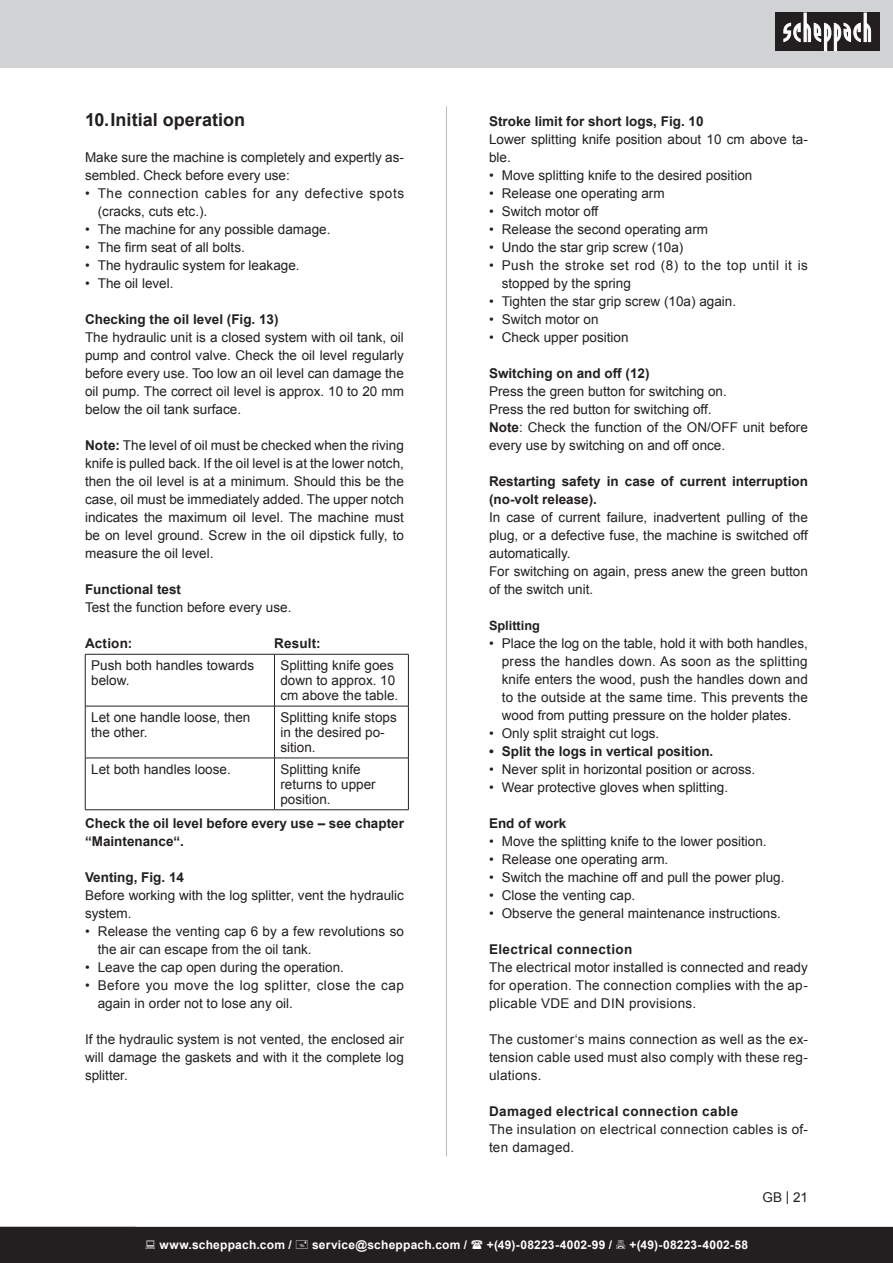
<style>
.page{position:relative;width:893px;height:1263px;background:#fff}
.page>*{position:absolute;margin:0;border:0;box-sizing:border-box;transform-origin:0 0}
.t1{font:700 18px "Arial";color:#231f20}
.t2{font:13.5px/18px "Arial";color:#231f20}
.t3{font:700 13.5px/18px "Arial";color:#231f20}
.t4{font:13.5px/18px "Arial";letter-spacing:.035em;color:#231f20}
.t5{font:13.5px/18px "Arial";letter-spacing:.045em;color:#231f20}
.t6{font:13.5px/18px "Arial";letter-spacing:.02em;color:#231f20}
.t7{font:700 13.5px "Arial";letter-spacing:.03em;color:#231f20}
.t8{font:700 12.75px "Arial";color:#231f20}
.t9{font:700 12px "Arial";letter-spacing:.02em;color:#fff}
.s1{font-weight:700}
</style>
<div class="page">
<div style="left:0;top:0;width:893px;height:67px;background:#d1d2d4"></div>
<div style="left:775px;top:13px;width:105px;height:38px;background:#231f20"></div>
<svg style="left:783px;top:13px;width:88px;height:38px"></svg>
<hr style="left:446px;top:106px;width:1px;height:1051px;background:#b9bdc0">
<hr style="left:85px;top:654px;width:189px;height:1px;background:#231f20">
<hr style="left:85px;top:654px;width:1px;height:52px;background:#231f20">
<hr style="left:274px;top:654px;width:135px;height:1px;background:#231f20">
<hr style="left:274px;top:654px;width:1px;height:52px;background:#231f20">
<hr style="left:408px;top:654px;width:1px;height:52px;background:#231f20">
<hr style="left:85px;top:706px;width:189px;height:1px;background:#231f20">
<hr style="left:85px;top:706px;width:1px;height:52px;background:#231f20">
<hr style="left:274px;top:706px;width:135px;height:1px;background:#231f20">
<hr style="left:274px;top:706px;width:1px;height:52px;background:#231f20">
<hr style="left:408px;top:706px;width:1px;height:52px;background:#231f20">
<hr style="left:85px;top:758px;width:189px;height:1px;background:#231f20">
<hr style="left:85px;top:758px;width:1px;height:51px;background:#231f20">
<hr style="left:274px;top:758px;width:135px;height:1px;background:#231f20">
<hr style="left:274px;top:758px;width:1px;height:51px;background:#231f20">
<hr style="left:408px;top:758px;width:1px;height:51px;background:#231f20">
<hr style="left:85px;top:809px;width:189px;height:1px;background:#231f20">
<hr style="left:274px;top:809px;width:135px;height:1px;background:#231f20">
<div style="left:0;top:1227px;width:893px;height:36px;background:#231f20"></div>
<h1 class="t1" style="left:85px;top:108px;width:162px">10.Initial operation</h1>
<p class="t2" style="left:85px;top:148px;width:320px">Make sure the machine is completely and expertly as&shy;sembled. Check before every use:</p>
<p class="t5" style="left:98px;top:184px;width:308px;text-indent:-13px">• The connection cables for any defective spots (cracks, cuts etc.).</p>
<p class="t2" style="left:85px;top:220px;width:247px">• The machine for any possible damage.</p>
<p class="t2" style="left:85px;top:238px;width:161px">• The firm seat of all bolts.</p>
<p class="t2" style="left:85px;top:256px;width:216px">• The hydraulic system for leakage.</p>
<p class="t2" style="left:85px;top:274px;width:90px">• The oil level.</p>
<p class="t3" style="left:85px;top:311px;width:195px">Checking the oil level (Fig. 13)</p>
<p class="t2" style="left:85px;top:328px;width:320px;text-align:justify">The hydraulic unit is a closed system with oil tank, oil pump and control valve. Check the oil level regularly before every use. Too low an oil level can damage the oil pump. The correct oil level is approx. 10 to 20 mm below the oil tank surface.</p>
<p class="t2" style="left:85px;top:436px;width:320px;text-align:justify"><span class="s1">Note:</span> The level of oil must be checked when the riving knife is pulled back. If the oil level is at the lower notch, then the oil level is at a minimum. Should this be the case, oil must be immediately added. The upper notch indicates the maximum oil level. The machine must be on level ground. Screw in the oil dipstick fully, to measure the oil level.</p>
<p class="t3" style="left:85px;top:581px;width:98px">Functional test</p>
<p class="t2" style="left:85px;top:598px;width:208px">Test the function before every use.</p>
<p class="t3" style="left:85px;top:635px;width:49px">Action:</p>
<p class="t3" style="left:274px;top:635px;width:48px">Result:</p>
<p class="t2" style="left:91px;top:658px;width:164px;line-height:15px">Push both handles towards below.</p>
<p class="t2" style="left:280px;top:658px;width:119px;line-height:15px">Splitting knife goes down to approx. 10 cm above the table.</p>
<p class="t2" style="left:91px;top:710px;width:161px;line-height:15px">Let one handle loose, then the other.</p>
<p class="t2" style="left:280px;top:710px;width:118px;line-height:15px">Splitting knife stops in the desired po&shy;sition.</p>
<p class="t2" style="left:91px;top:760px;width:141px">Let both handles loose.</p>
<p class="t2" style="left:280px;top:762px;width:97px;line-height:15px">Splitting knife returns to upper position.</p>
<p class="t3" style="left:85px;top:815px;width:320px">Check the oil level before every use – see chapter “Maintenance“.</p>
<p class="t3" style="left:85px;top:869px;width:101px">Venting, Fig. 14</p>
<p class="t2" style="left:85px;top:886px;width:320px">Before working with the log splitter, vent the hydraulic system.</p>
<p class="t2" style="left:98px;top:922px;width:308px;text-indent:-13px">• Release the venting cap 6 by a few revolutions so the air can escape from the oil tank.</p>
<p class="t2" style="left:85px;top:958px;width:260px">• Leave the cap open during the operation.</p>
<p class="t4" style="left:98px;top:976px;width:308px;text-indent:-13px">• Before you move the log splitter, close the cap again in order not to lose any oil.</p>
<p class="t2" style="left:85px;top:1030px;width:320px;text-align:justify">If the hydraulic system is not vented, the enclosed air will damage the gaskets and with it the complete log splitter.</p>
<p class="t3" style="left:489px;top:113px;width:216px">Stroke limit for short logs, Fig. 10</p>
<p class="t2" style="left:489px;top:130px;width:320px">Lower splitting knife position about 10 cm above ta&shy;ble.</p>
<p class="t2" style="left:489px;top:166px;width:265px">• Move splitting knife to the desired position</p>
<p class="t2" style="left:489px;top:184px;width:177px">• Release one operating arm</p>
<p class="t2" style="left:489px;top:202px;width:111px">• Switch motor off</p>
<p class="t2" style="left:489px;top:220px;width:221px">• Release the second operating arm</p>
<p class="t2" style="left:489px;top:238px;width:196px">• Undo the star grip screw (10a)</p>
<p class="t4" style="left:502px;top:256px;width:308px;text-indent:-13px">• Push the stroke set rod (8) to the top until it is stopped by the spring</p>
<p class="t2" style="left:489px;top:292px;width:249px">• Tighten the star grip screw (10a) again.</p>
<p class="t2" style="left:489px;top:310px;width:111px">• Switch motor on</p>
<p class="t2" style="left:489px;top:328px;width:141px">• Check upper position</p>
<p class="t3" style="left:489px;top:365px;width:162px">Switching on and off (12)</p>
<p class="t2" style="left:489px;top:382px;width:320px">Press the green button for switching on.<br>Press the red button for switching off.<br><span class="s1">Note</span>: Check the function of the ON/OFF unit before every use by switching on and off once.</p>
<p class="t3" style="left:489px;top:473px;width:320px">Restarting safety in case of current interruption (no-volt release).</p>
<p class="t2" style="left:489px;top:508px;width:320px">In case of current failure, inadvertent pulling of the plug, or a defective fuse, the machine is switched off automatically.<br>For switching on again, press anew the green button of the switch unit.</p>
<p class="t8" style="left:489px;top:617px;width:52px">Splitting</p>
<p class="t2" style="left:502px;top:634px;width:308px;text-align:justify;text-indent:-13px">• Place the log on the table, hold it with both handles, press the handles down. As soon as the splitting knife enters the wood, push the handles down and to the outside at the same time. This prevents the wood from putting pressure on the holder plates.</p>
<p class="t2" style="left:489px;top:724px;width:172px">• Only split straight cut logs.</p>
<p class="t3" style="left:489px;top:743px;width:226px">• Split the logs in vertical position.</p>
<p class="t2" style="left:489px;top:760px;width:268px">• Never split in horizontal position or across.</p>
<p class="t2" style="left:489px;top:778px;width:241px">• Wear protective gloves when splitting.</p>
<p class="t3" style="left:489px;top:815px;width:79px">End of work</p>
<p class="t2" style="left:489px;top:832px;width:279px">• Move the splitting knife to the lower position.</p>
<p class="t2" style="left:489px;top:850px;width:181px">• Release one operating arm.</p>
<p class="t2" style="left:489px;top:868px;width:297px">• Switch the machine off and pull the power plug.</p>
<p class="t2" style="left:489px;top:886px;width:148px">• Close the venting cap.</p>
<p class="t2" style="left:489px;top:904px;width:293px">• Observe the general maintenance instructions.</p>
<p class="t7" style="left:489px;top:940px;width:145px">Electrical connection</p>
<p class="t2" style="left:489px;top:958px;width:320px;text-align:justify">The electrical motor installed is connected and ready for operation. The connection complies with the ap&shy;plicable VDE and DIN provisions.</p>
<p class="t2" style="left:489px;top:1030px;width:320px;text-align:justify">The customer‘s mains connection as well as the ex&shy;tension cable used must also comply with these reg&shy;ulations.</p>
<p class="t7" style="left:489px;top:1102px;width:251px">Damaged electrical connection cable</p>
<p class="t6" style="left:489px;top:1120px;width:320px">The insulation on electrical connection cables is of&shy;ten damaged.</p>
<p class="t2" style="left:762px;top:1188px;width:47px">GB | 21</p>
<p class="t9" style="left:159px;top:1236px;width:134px">www.scheppach.com /</p>
<p class="t9" style="left:312px;top:1236px;width:157px">service@scheppach.com /</p>
<p class="t9" style="left:487px;top:1236px;width:127px">+(49)-08223-4002-99 /</p>
<p class="t9" style="left:629px;top:1236px;width:120px">+(49)-08223-4002-58</p>
</div>
